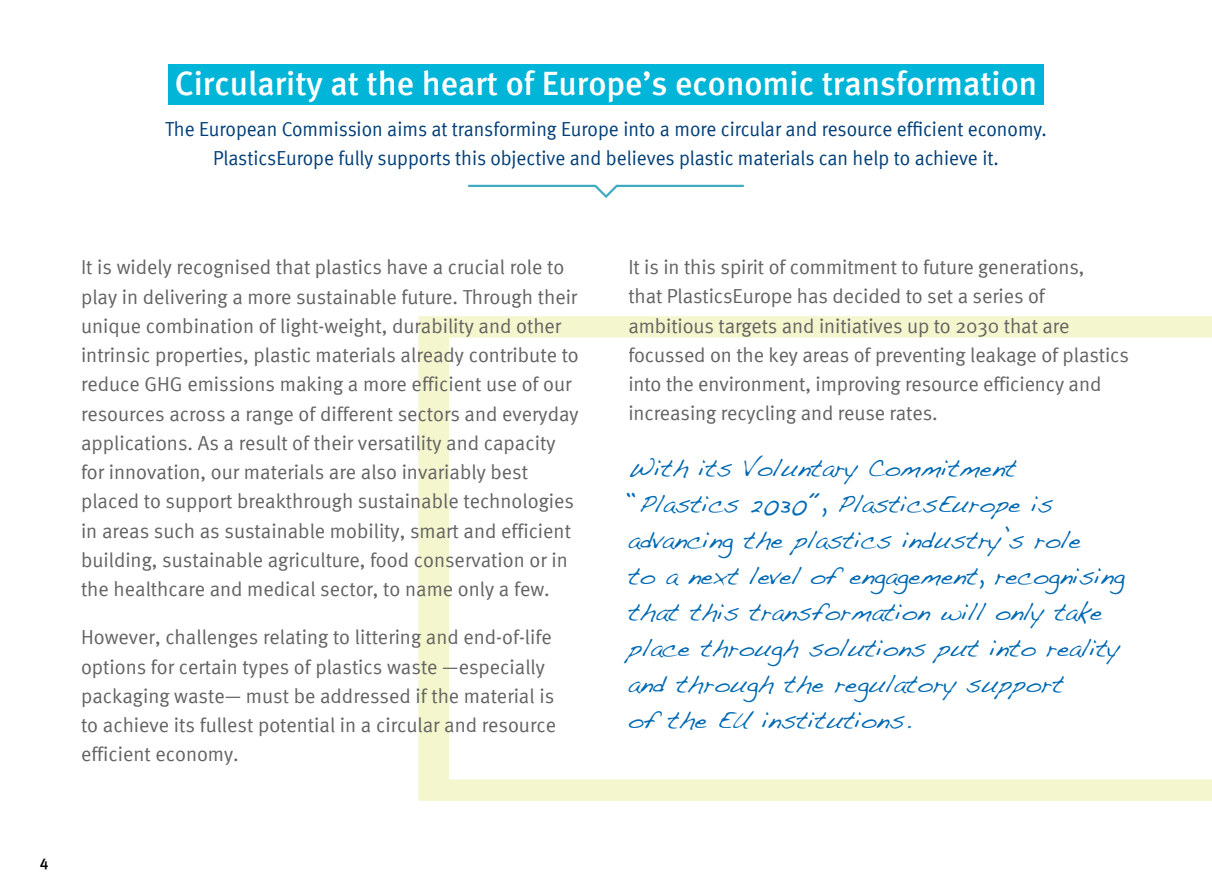
<style>
.page{position:relative;width:1212px;height:893px;background:#fff}
.page>*{position:absolute;margin:0;border:0;box-sizing:border-box;transform-origin:0 0}
.t1{font:500 33.75px "Meta";color:#fff}
.t2{font:24.75px "Handwriting Dakota";color:#0069b3}
.t3{font:20.25px/29.2px "Meta Normal";color:#646363}
.t4{font:20.25px/29.2px "Meta Normal";color:#003f79;text-align:center;scale:.96 1}
.t5{font:15.75px "Meta Medium LF";color:#000}
</style>
<div class="page">
<svg style="left:468px;top:184px;width:276px;height:14px"></svg>
<div style="left:168px;top:64px;width:875px;height:41px;background:#00b5d8"></div>
<svg style="left:418px;top:316px;width:794px;height:485px"></svg>
<h1 class="t1" style="left:175px;top:64px;width:864px">Circularity at the heart of Europe’s economic transformation</h1>
<p class="t4" style="left:165px;top:114px;width:920px">The European Commission aims at transforming Europe into a more circular and resource efficient economy.<br>PlasticsEurope fully supports this objective and believes plastic materials can help to achieve it.</p>
<p class="t3" style="left:81px;top:252px;width:499px">It is widely recognised that plastics have a crucial role to play in delivering a more sustainable future. Through their unique combination of light-weight, durability and other intrinsic properties, plastic materials already contribute to reduce GHG emissions making a more efficient use of our resources across a range of different sectors and everyday applications. As a result of their versatility and capacity for innovation, our materials are also invariably best placed to support breakthrough sustainable technologies in areas such as sustainable mobility, smart and efficient building, sustainable agriculture, food conservation or in the healthcare and medical sector, to name only a few.</p>
<p class="t3" style="left:81px;top:622px;width:476px">However, challenges relating to littering and end-of-life options for certain types of plastics waste —especially packaging waste— must be addressed if the material is to achieve its fullest potential in a circular and resource efficient economy.</p>
<p class="t3" style="left:628px;top:252px;width:502px">It is in this spirit of commitment to future generations,<br>that PlasticsEurope has decided to set a series of ambitious targets and initiatives up to 2030 that are focussed on the key areas of preventing leakage of plastics into the environment, improving resource efficiency and increasing recycling and reuse rates.</p>
<p class="t2" style="left:628px;top:453px;width:390px">With its Voluntary Commitment</p>
<p class="t2" style="left:639px;top:489px;width:415px">̏Plastics 2030˝, PlasticsEurope is</p>
<p class="t2" style="left:628px;top:525px;width:454px">advancing the plastics industry’s role</p>
<p class="t2" style="left:628px;top:561px;width:498px">to a next level of engagement, recognising</p>
<p class="t2" style="left:628px;top:597px;width:475px">that this transformation will only take</p>
<p class="t2" style="left:628px;top:633px;width:493px">place through solutions put into reality</p>
<p class="t2" style="left:628px;top:669px;width:437px">and through the regulatory support</p>
<p class="t2" style="left:628px;top:705px;width:284px">of the EU institutions.</p>
<p class="t5" style="left:40px;top:854px;width:10px">4</p>
</div>
